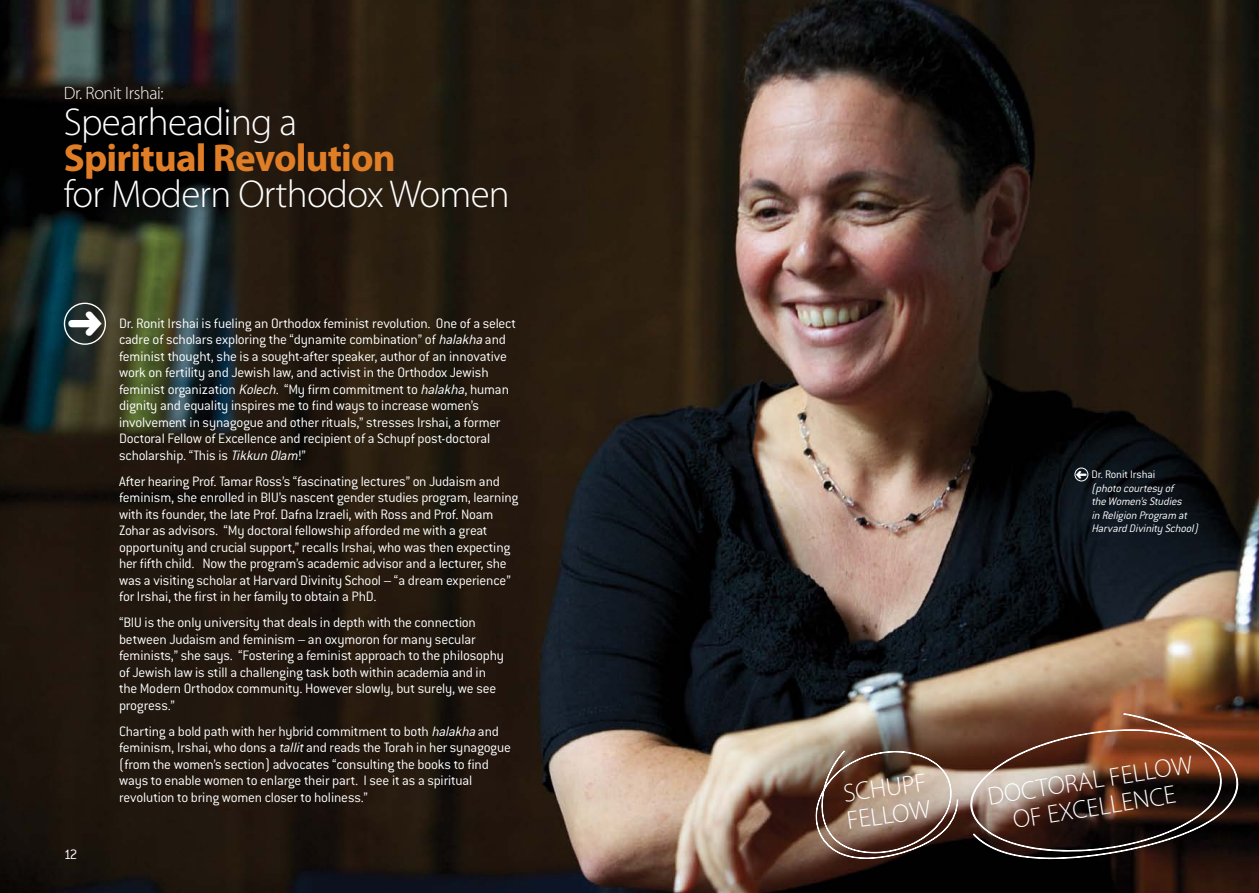
<style>
.page{position:relative;width:1259px;height:893px;background:#fff}
.page>*{position:absolute;margin:0;border:0;box-sizing:border-box;transform-origin:0 0}
.t1{font:300 39px "Myriad Pro";letter-spacing:-.02em;color:#fff}
.t2{font:700 39px "Myriad Pro";letter-spacing:-.02em;color:#e07e27}
.t3{font:300 25.65px/27.2px "Myriad Pro";color:#fff;text-align:center}
.t4{font:300 18px "Myriad Pro";letter-spacing:-.02em;color:#fff}
.t5{font:300 15px/16.5px "Conduit ITC";letter-spacing:-.015em;color:#fff}
.t6{font:italic 300 12px/13.5px "Conduit ITC";color:#fff}
.t7{font:300 12px "Conduit ITC";color:#fff}
.s1{font-style:italic}
</style>
<div class="page">
<img style="left:0;top:0;width:1259px;height:893px">
<div style="left:64px;top:303px;width:42px;height:42px;border:1px solid #fff;border-radius:50%"></div>
<div style="left:1074px;top:468px;width:14px;height:13px;border:1px solid #fff;border-radius:50%"></div>
<svg style="left:968px;top:713px;width:271px;height:146px;background:#5b3b2e"></svg>
<svg style="left:810px;top:748px;width:148px;height:111px;background:#7e6556"></svg>
<svg style="left:69px;top:310px;width:33px;height:25px"></svg>
<svg style="left:1076px;top:470px;width:10px;height:8px"></svg>
<p class="t4" style="left:64px;top:82px;width:101px">Dr. Ronit Irshai:</p>
<h1 class="t1" style="left:64px;top:98px;width:235px">Spearheading a</h1>
<h1 class="t2" style="left:64px;top:132px;width:333px">Spiritual Revolution</h1>
<h1 class="t1" style="left:64px;top:170px;width:447px">for Modern Orthodox Women</h1>
<p class="t5" style="left:64px;top:846px;width:15px">12</p>
<p class="t5" style="left:119px;top:315px;width:398px">Dr. Ronit Irshai is fueling an Orthodox feminist revolution. One of a select cadre of scholars exploring the “dynamite combination” of <span class="s1">halakha</span> and feminist thought, she is a sought-after speaker, author of an innovative work on fertility and Jewish law, and activist in the Orthodox Jewish feminist organization <span class="s1">Kolech</span>. “My firm commitment to <span class="s1">halakha</span>, human dignity and equality inspires me to find ways to increase women’s involvement in synagogue and other rituals,” stresses Irshai, a former Doctoral Fellow of Excellence and recipient of a Schupf post-doctoral scholarship. “This is <span class="s1">Tikkun Olam</span>!”</p>
<p class="t5" style="left:119px;top:473px;width:401px">After hearing Prof. Tamar Ross’s “fascinating lectures” on Judaism and feminism, she enrolled in BIU’s nascent gender studies program, learning with its founder, the late Prof. Dafna Izraeli, with Ross and Prof. Noam Zohar as advisors. “My doctoral fellowship afforded me with a great opportunity and crucial support,” recalls Irshai, who was then expecting her fifth child. Now the program’s academic advisor and a lecturer, she was a visiting scholar at Harvard Divinity School – “a dream experience” for Irshai, the first in her family to obtain a PhD.</p>
<p class="t5" style="left:119px;top:614px;width:386px">“BIU is the only university that deals in depth with the connection between Judaism and feminism – an oxymoron for many secular feminists,” she says. “Fostering a feminist approach to the philosophy of Jewish law is still a challenging task both within academia and in the Modern Orthodox community. However slowly, but surely, we see progress.”</p>
<p class="t5" style="left:119px;top:723px;width:393px">Charting a bold path with her hybrid commitment to both <span class="s1">halakha</span> and feminism, Irshai, who dons a <span class="s1">tallit</span>and reads the Torah in her synagogue (from the women’s section) advocates “consulting the books to find ways to enable women to enlarge their part. I see it as a spiritual revolution to bring women closer to holiness.”</p>
<p class="t7" style="left:1091px;top:468px;width:65px">Dr. Ronit Irshai</p>
<p class="t6" style="left:1091px;top:481px;width:111px">(photo courtesy of<br>the Women’s Studies<br>in Religion Program at<br>Harvard Divinity School)</p>
<h2 class="t3" style="left:841px;top:780px;width:86px;text-align:left;rotate:-8deg">SCHUPF<br>FELLOW</h2>
<h2 class="t3" style="left:985px;top:783px;width:209px;rotate:-9deg">DOCTORAL FELLOW<br>OF EXCELLENCE</h2>
</div>
